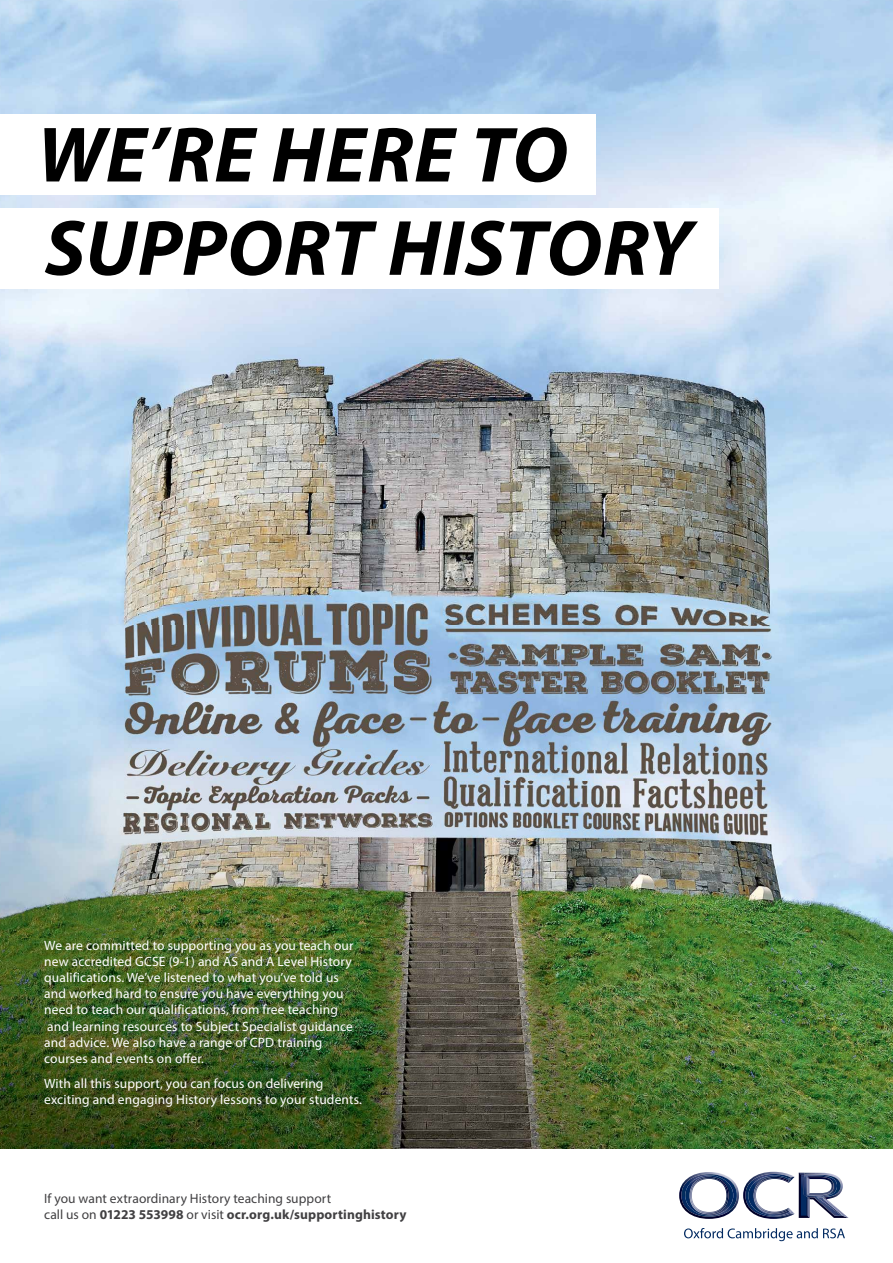
<style>
.page{position:relative;width:893px;height:1263px;background:#fff}
.page>*{position:absolute;margin:0;border:0;box-sizing:border-box;transform-origin:0 0}
.t1{font:italic 700 79.2px "Myriad Pro";letter-spacing:.005em;color:#000}
.t2{font:italic 700 78.9px "Myriad Pro";letter-spacing:.015em;color:#000}
.t3{font:13.5px/16.2px "Myriad Pro";letter-spacing:.01em;color:#fff}
.t4{font:13.5px/16.2px "Myriad Pro";letter-spacing:.005em;color:#414042}
.s1{font-size:79.2px}
.s2{font-weight:700}
</style>
<div class="page">
<img style="left:841px;top:1180px;width:2px;height:12px">
<img style="left:836px;top:1213px;width:13px;height:5px">
<img style="left:837px;top:1176px;width:4px;height:20px">
<img style="left:836px;top:1175px;width:1px;height:21px">
<img style="left:836px;top:1207px;width:7px;height:9px">
<svg style="left:679px;top:1172px;width:157px;height:47px"></svg>
<svg style="left:684px;top:1228px;width:161px;height:13px"></svg>
<img style="left:0;top:0;width:893px;height:1148px">
<img style="left:0;top:1148px;width:893px;height:1px">
<div style="left:0;top:115px;width:595px;height:80px;background:#fff"></div>
<div style="left:0;top:208px;width:719px;height:80px;background:#fff"></div>
<h2 class="t2" style="left:37px;top:104px;width:532px"><span class="s1">WE’RE</span> HERE TO</h2>
<h1 class="t1" style="left:45px;top:197px;width:649px">SUPPORT HISTORY</h1>
<p class="t3" style="left:44px;top:937px;width:311px">We are committed to supporting you as you teach our new accredited GCSE (9-1) and AS and A Level History qualifications. We’ve listened to what you’ve told us and worked hard to ensure you have everything you need to teach our qualifications, from free teaching and learning resources to Subject Specialist guidance and advice. We also have a range of CPD training courses and events on offer.</p>
<p class="t3" style="left:44px;top:1075px;width:319px">With all this support, you can focus on delivering exciting and engaging History lessons to your students.</p>
<p class="t4" style="left:44px;top:1190px;width:364px">If you want extraordinary History teaching support<br>call us on <span class="s2">01223 553998</span> or visit <span class="s2">ocr.org.uk/supportinghistory</span></p>
</div>
